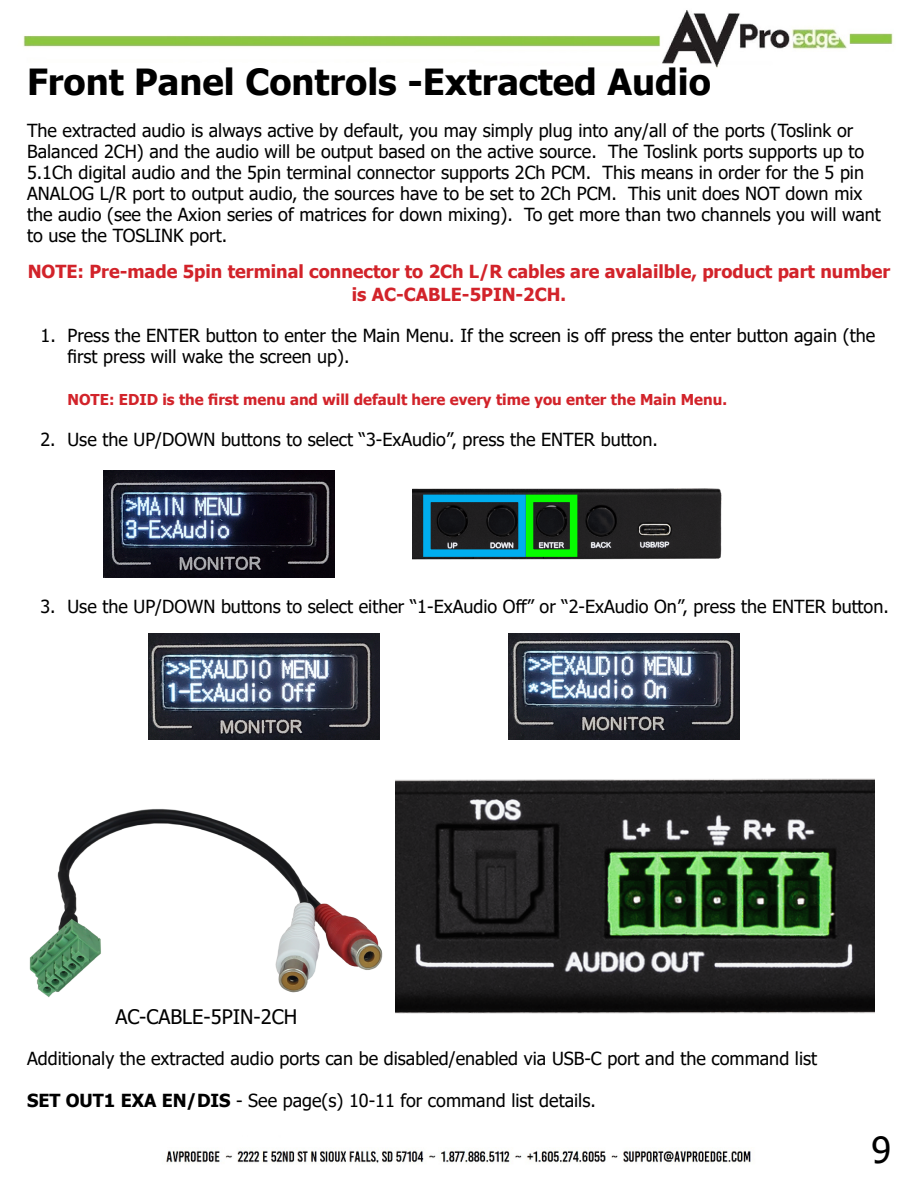
<style>
.page{position:relative;width:918px;height:1188px;background:#fff}
.page>*{position:absolute;margin:0;border:0;box-sizing:border-box;transform-origin:0 0}
.t1{font:700 36px "Tahoma";color:#000}
.t2{font:36px "Tahoma";color:#000}
.t3{font:20.1px "Tahoma";color:#000}
.t4{font:18px/21px "Tahoma";color:#000}
.t5{font:700 18px/22.5px "Tahoma";color:#d2232a;text-align:center}
.t6{font:700 15px "Tahoma";color:#d2232a}
.s1{font-weight:700}
</style>
<div class="page">
<img style="left:23px;top:10px;width:870px;height:1154px">
<img style="left:27px;top:796px;width:359px;height:212px">
<img style="left:395px;top:776px;width:480px;height:239px">
<img style="left:148px;top:633px;width:232px;height:107px">
<img style="left:508px;top:633px;width:232px;height:107px">
<img style="left:103px;top:471px;width:232px;height:106px">
<img style="left:413px;top:478px;width:311px;height:92px">
<div style="left:526px;top:495px;width:51px;height:62px;border:8px solid #06fd00"></div>
<div style="left:423px;top:495px;width:103px;height:62px;border:8px solid #00aeef"></div>
<h1 class="t1" style="left:27px;top:57px;width:685px">Front Panel Controls -Extracted Audio</h1>
<p class="t4" style="left:27px;top:121px;width:855px">The extracted audio is always active by default, you may simply plug into any/all of the ports (Toslink or Balanced 2CH) and the audio will be output based on the active source. The Toslink ports supports up to 5.1Ch digital audio and the 5pin terminal connector supports 2Ch PCM. This means in order for the 5 pin ANALOG L/R port to output audio, the sources have to be set to 2Ch PCM. This unit does NOT down mix the audio (see the Axion series of matrices for down mixing). To get more than two channels you will want to use the TOSLINK port.</p>
<p class="t5" style="left:28px;top:261px;width:864px">NOTE: Pre-made 5pin terminal connector to 2Ch L/R cables are avalailble, product part number is AC-CABLE-5PIN-2CH.</p>
<p class="t4" style="left:68px;top:326px;width:809px;text-indent:-27px">1. Press the ENTER button to enter the Main Menu. If the screen is off press the enter button again (the first press will wake the screen up).</p>
<p class="t6" style="left:68px;top:389px;width:661px">NOTE: EDID is the first menu and will default here every time you enter the Main Menu.</p>
<p class="t4" style="left:40px;top:430px;width:619px">2. Use the UP/DOWN buttons to select “3-ExAudio”, press the ENTER button.</p>
<p class="t4" style="left:40px;top:597px;width:850px">3. Use the UP/DOWN buttons to select either “1-ExAudio Off” or “2-ExAudio On”, press the ENTER button.</p>
<p class="t3" style="left:116px;top:1003px;width:183px">AC-CABLE-5PIN-2CH</p>
<p class="t4" style="left:27px;top:1049px;width:792px">Additionaly the extracted audio ports can be disabled/enabled via USB-C port and the command list</p>
<p class="t4" style="left:27px;top:1091px;width:570px"><span class="s1">SET OUT1 EXA EN/DIS</span> - See page(s) 10-11 for command list details.</p>
<h1 class="t2" style="left:871px;top:1126px;width:21px">9</h1>
</div>
